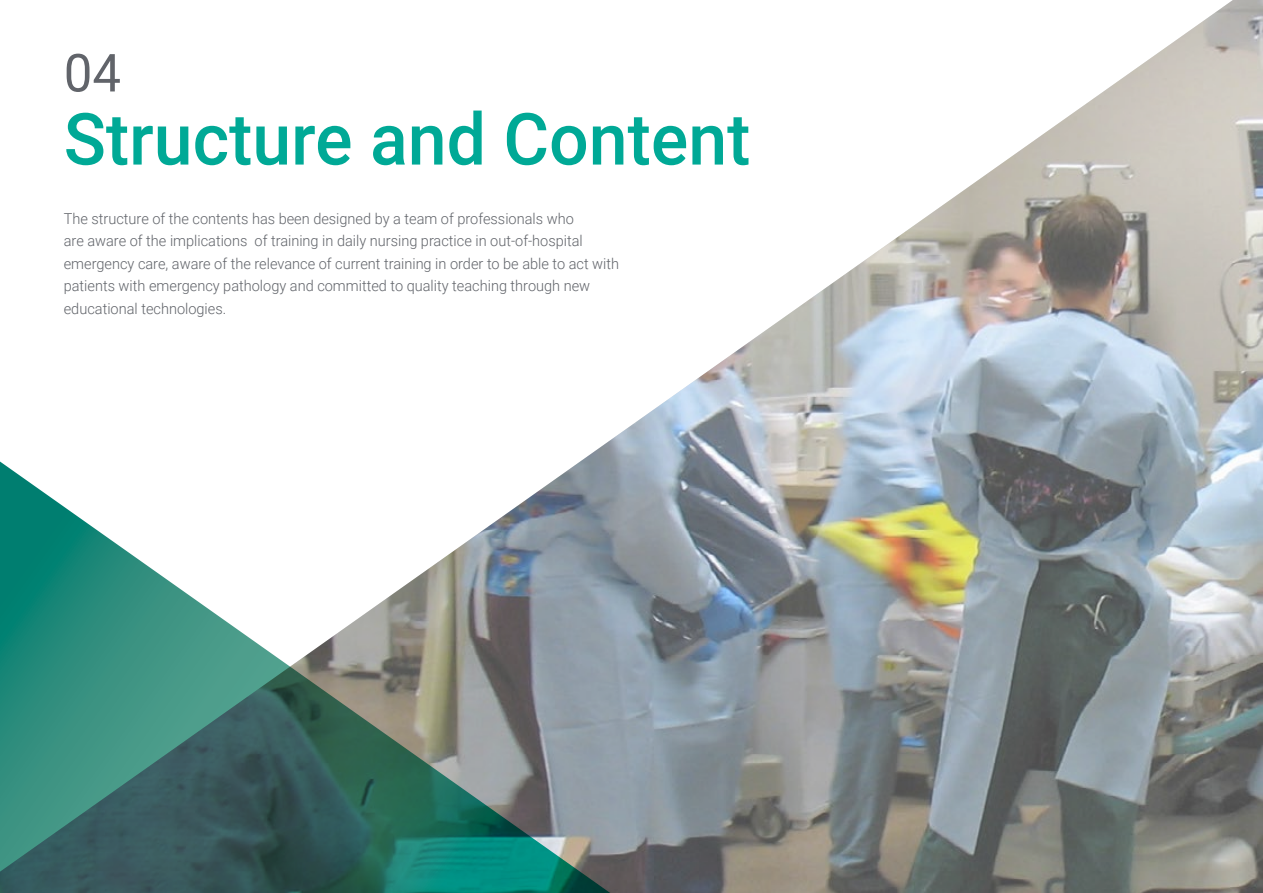
<style>
.page{position:relative;width:1263px;height:893px;background:#fff}
.page>*{position:absolute;margin:0;border:0;box-sizing:border-box;transform-origin:0 0}
.t1{font:500 72px "Roboto";color:#00a996}
.t2{font:52.5px "Roboto";color:#61646a}
.t3{font:300 15px/22.5px "Roboto";color:#61646a}
</style>
<div class="page">
<img style="left:602px;top:0;width:661px;height:893px">
<svg style="left:0;top:446px;width:640px;height:447px"></svg>
<h2 class="t2" style="left:64px;top:36px;width:59px">04</h2>
<h1 class="t1" style="left:64px;top:89px;width:688px">Structure and Content</h1>
<p class="t3" style="left:64px;top:207px;width:557px">The structure of the contents has been designed by a team of professionals who<br>are aware of the implications of training in daily nursing practice in out-of-hospital emergency care, aware of the relevance of current training in order to be able to act with patients with emergency pathology and committed to quality teaching through new educational technologies.</p>
</div>
